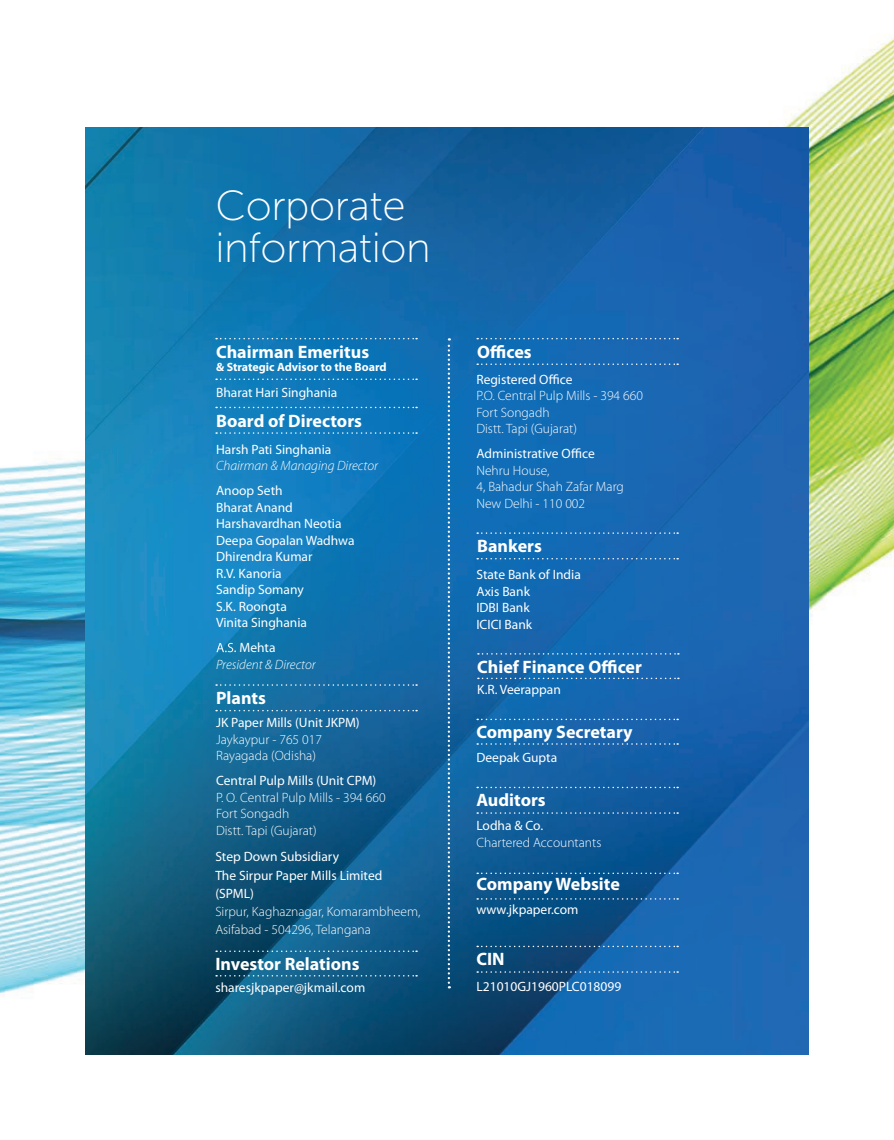
<style>
.page{position:relative;width:894px;height:1140px;background:#fff}
.page>*{position:absolute;margin:0;border:0;box-sizing:border-box;transform-origin:0 0}
.t1{font:42px/42px "Museo Sans 100";letter-spacing:-.01em;color:#fff}
.t2{font:700 18px "Myriad Pro";color:#fff}
.t3{font:13.5px/16.5px "Myriad Pro";color:#fff}
.t4{font:300 13.5px/16.5px "Myriad Pro";color:#fff}
.t5{font:italic 300 13.5px "Myriad Pro";color:#fff}
.t6{font:700 12px "Myriad Pro";color:#fff}
</style>
<div class="page">
<img style="left:0;top:35px;width:893px;height:1020px">
<img style="left:85px;top:128px;width:569px;height:277px">
<img style="left:654px;top:128px;width:154px;height:277px">
<img style="left:85px;top:405px;width:569px;height:547px">
<img style="left:654px;top:405px;width:154px;height:547px">
<img style="left:85px;top:952px;width:723px;height:102px">
<svg style="left:216px;top:378px;width:201px;height:2px"></svg>
<svg style="left:216px;top:338px;width:201px;height:1px"></svg>
<svg style="left:477px;top:363px;width:201px;height:2px"></svg>
<svg style="left:477px;top:338px;width:201px;height:1px"></svg>
<svg style="left:477px;top:558px;width:201px;height:1px"></svg>
<svg style="left:477px;top:532px;width:201px;height:2px"></svg>
<svg style="left:477px;top:898px;width:201px;height:1px"></svg>
<svg style="left:477px;top:872px;width:201px;height:2px"></svg>
<svg style="left:477px;top:812px;width:201px;height:1px"></svg>
<svg style="left:477px;top:786px;width:201px;height:2px"></svg>
<svg style="left:477px;top:743px;width:201px;height:1px"></svg>
<svg style="left:477px;top:718px;width:201px;height:2px"></svg>
<svg style="left:447px;top:338px;width:3px;height:650px;background:#518fbc"></svg>
<svg style="left:216px;top:432px;width:201px;height:2px"></svg>
<svg style="left:216px;top:407px;width:201px;height:1px"></svg>
<svg style="left:216px;top:710px;width:201px;height:1px"></svg>
<svg style="left:216px;top:684px;width:201px;height:1px"></svg>
<svg style="left:216px;top:975px;width:201px;height:1px"></svg>
<svg style="left:216px;top:950px;width:201px;height:2px"></svg>
<svg style="left:478px;top:677px;width:200px;height:2px"></svg>
<svg style="left:478px;top:653px;width:200px;height:1px"></svg>
<svg style="left:477px;top:971px;width:201px;height:1px"></svg>
<svg style="left:477px;top:945px;width:201px;height:2px"></svg>
<h1 class="t1" style="left:215px;top:185px;width:217px">Corporate information</h1>
<h2 class="t2" style="left:216px;top:340px;width:154px">Chairman Emeritus</h2>
<p class="t6" style="left:216px;top:359px;width:172px">&amp; Strategic Advisor to the Board</p>
<p class="t3" style="left:216px;top:384px;width:123px">Bharat Hari Singhania</p>
<h2 class="t2" style="left:216px;top:409px;width:147px">Board of Directors</h2>
<p class="t3" style="left:216px;top:440px;width:117px">Harsh Pati Singhania</p>
<p class="t5" style="left:216px;top:457px;width:163px">Chairman &amp; Managing Director</p>
<p class="t3" style="left:216px;top:482px;width:140px">Anoop Seth<br>Bharat Anand<br>Harshavardhan Neotia<br>Deepa Gopalan Wadhwa<br>Dhirendra Kumar<br>R.V. Kanoria<br>Sandip Somany<br>S.K. Roongta<br>Vinita Singhania</p>
<p class="t3" style="left:216px;top:639px;width:61px">A.S. Mehta</p>
<p class="t5" style="left:216px;top:656px;width:101px">President &amp; Director</p>
<h2 class="t2" style="left:216px;top:686px;width:51px">Plants</h2>
<p class="t3" style="left:216px;top:714px;width:145px">JK Paper Mills (Unit JKPM)</p>
<p class="t4" style="left:216px;top:731px;width:107px">Jaykaypur - 765 017<br>Rayagada (Odisha)</p>
<p class="t3" style="left:216px;top:772px;width:162px">Central Pulp Mills (Unit CPM)</p>
<p class="t4" style="left:216px;top:789px;width:171px">P. O. Central Pulp Mills - 394 660<br>Fort Songadh<br>Distt. Tapi (Gujarat)</p>
<p class="t3" style="left:215px;top:847px;width:125px">Step Down Subsidiary</p>
<p class="t3" style="left:215px;top:866px;width:168px;line-height:18px">The Sirpur Paper Mills Limited (SPML)</p>
<p class="t4" style="left:215px;top:902px;width:206px;line-height:18px">Sirpur, Kaghaznagar, Komarambheem,<br>Asifabad - 504296, Telangana</p>
<h2 class="t2" style="left:215px;top:952px;width:146px">Investor Relations</h2>
<p class="t3" style="left:215px;top:978px;width:151px">sharesjkpaper@jkmail.com</p>
<h2 class="t2" style="left:477px;top:340px;width:56px">Offices</h2>
<p class="t3" style="left:476px;top:371px;width:97px">Registered Office</p>
<p class="t4" style="left:476px;top:387px;width:168px">P.O. Central Pulp Mills - 394 660<br>Fort Songadh<br>Distt. Tapi (Gujarat)</p>
<p class="t3" style="left:476px;top:445px;width:120px">Administrative Office</p>
<p class="t4" style="left:476px;top:462px;width:149px">Nehru House,<br>4, Bahadur Shah Zafar Marg<br>New Delhi - 110 002</p>
<h2 class="t2" style="left:477px;top:534px;width:66px">Bankers</h2>
<p class="t3" style="left:476px;top:566px;width:106px">State Bank of India<br>Axis Bank<br>IDBI Bank<br>ICICI Bank</p>
<h2 class="t2" style="left:477px;top:655px;width:166px">Chief Finance Officer</h2>
<p class="t3" style="left:477px;top:681px;width:85px">K.R. Veerappan</p>
<h2 class="t2" style="left:476px;top:720px;width:158px">Company Secretary</h2>
<p class="t3" style="left:476px;top:749px;width:82px">Deepak Gupta</p>
<h2 class="t2" style="left:476px;top:788px;width:71px">Auditors</h2>
<p class="t3" style="left:476px;top:817px;width:68px">Lodha &amp; Co.</p>
<p class="t4" style="left:476px;top:833px;width:126px">Chartered Accountants</p>
<h2 class="t2" style="left:476px;top:872px;width:145px">Company Website</h2>
<p class="t3" style="left:476px;top:900px;width:104px">www.jkpaper.com</p>
<h2 class="t2" style="left:476px;top:946px;width:30px">CIN</h2>
<p class="t3" style="left:476px;top:978px;width:146px">L21010GJ1960PLC018099</p>
</div>
